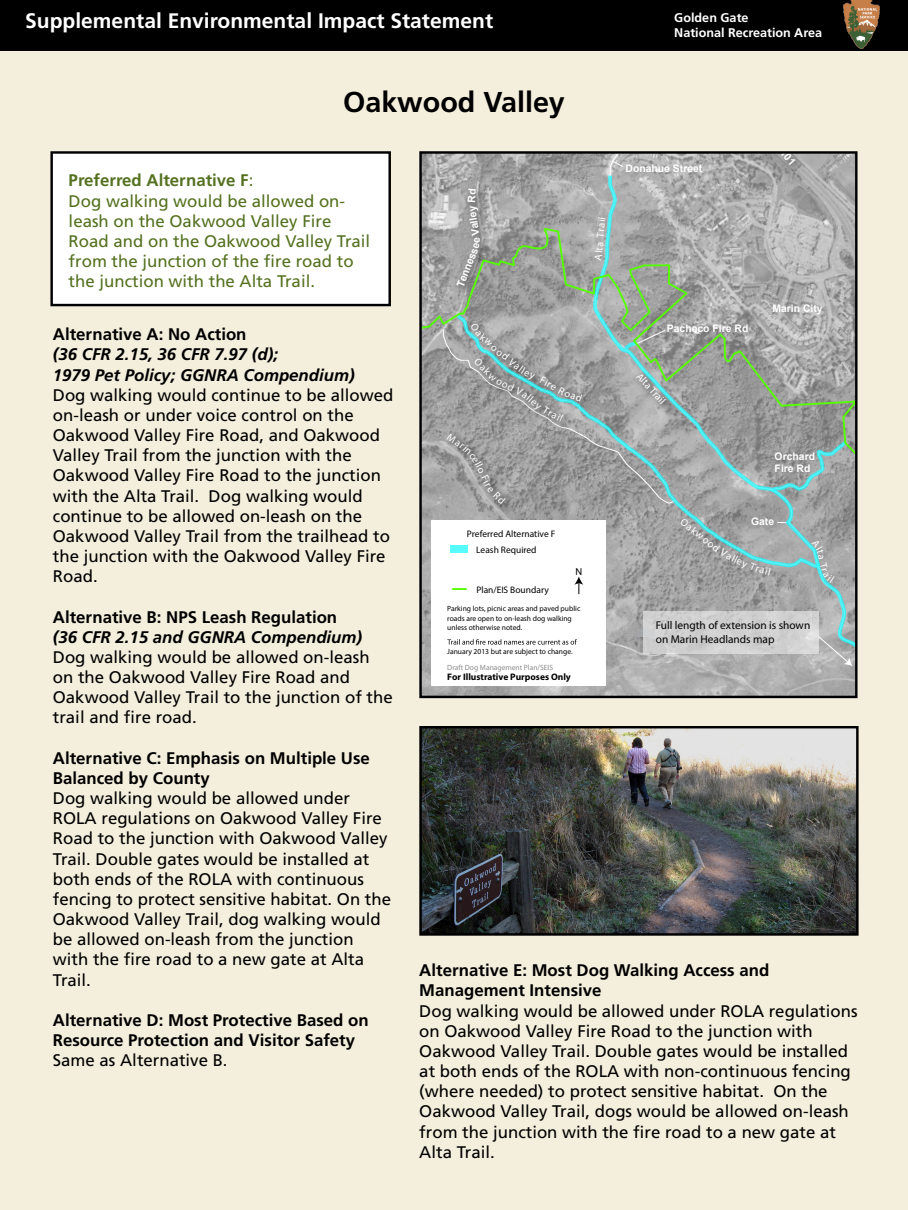
<style>
.page{position:relative;width:908px;height:1210px;background:#fff}
.page>*{position:absolute;margin:0;border:0;box-sizing:border-box;transform-origin:0 0}
.t1{font:700 28.7px "Frutiger LT Std";color:#000}
.t2{font:700 21px "Frutiger LT Std";color:#fff}
.t3{font:16.8px/20.2px "Frutiger LT Std";color:#000}
.t4{font:700 16.8px/20.2px "Frutiger LT Std";color:#000}
.t5{font:16.8px/20.2px "Frutiger LT Std";color:#54711f}
.t6{font:italic 700 16.8px "Frutiger LT Std";color:#000}
.t7{font:700 16.8px "Frutiger LT Std";color:#54711f}
.t8{font:700 12.6px "Frutiger LT Std";color:#fff}
.t9{font:11.34px/13.6px "Myriad";color:#000}
.t10{font:700 10.39px/12.5px "Arial";color:#fff}
.t11{font:700 10.39px "Frutiger SAIN Bdv 1";color:#fff}
.t12{font:700 9.45px/15.7px "Frutiger SAIN Bdv 1";color:#000}
.t13{font:700 9.45px "Myriad";color:#000}
.t14{font:9.45px "Frutiger";color:#000}
.t15{font:9.45px "Arial";color:#000}
.t16{font:7.56px/9.4px "Frutiger";color:#000}
.t17{font:7.56px "Myriad";color:#8c8c8c}
.s1{font-weight:400}
.s2{font-family:"Frutiger";font-weight:400}
</style>
<div class="page">
<div style="left:0;top:0;width:907px;height:1210px;background:#f4eedc"></div>
<img style="left:422px;top:154px;width:432px;height:541px">
<svg style="left:593px;top:154px;width:261px;height:73px"></svg>
<img style="left:755px;top:154px;width:56px;height:22px">
<img style="left:435px;top:458px;width:7px;height:62px">
<img style="left:447px;top:161px;width:49px;height:66px">
<svg style="left:610px;top:160px;width:14px;height:8px"></svg>
<svg style="left:593px;top:176px;width:253px;height:51px"></svg>
<div style="left:431px;top:520px;width:174px;height:166px;background:#fff"></div>
<svg style="left:422px;top:227px;width:432px;height:231px"></svg>
<div style="left:419px;top:151px;width:438px;height:547px;border:2px solid #000"></div>
<div style="left:52px;top:152px;width:337px;height:153px;background:#fff"></div>
<div style="left:50px;top:151px;width:341px;height:155px;border:2px solid #000"></div>
<img style="left:422px;top:729px;width:433px;height:203px">
<div style="left:419px;top:726px;width:439px;height:209px;border:2px solid #000"></div>
<div style="left:0;top:0;width:907px;height:50px;background:#000"></div>
<img style="left:843px;top:0;width:36px;height:49px">
<svg style="left:469px;top:238px;width:11px;height:22px"></svg>
<svg style="left:467px;top:189px;width:11px;height:23px"></svg>
<svg style="left:594px;top:251px;width:8px;height:10px"></svg>
<svg style="left:598px;top:217px;width:7px;height:11px"></svg>
<svg style="left:442px;top:314px;width:414px;height:352px"></svg>
<p class="t2" style="left:25px;top:9px;width:469px">Supplemental Environmental Impact Statement</p>
<p class="t8" style="left:674px;top:11px;width:76px">Golden Gate</p>
<p class="t8" style="left:674px;top:26px;width:149px">National Recreation Area</p>
<p class="t1" style="left:343px;top:85px;width:223px">Oakwood Valley</p>
<p class="t7" style="left:69px;top:171px;width:186px">Preferred Alternative F<span class="s1">:</span></p>
<p class="t5" style="left:69px;top:191px;width:303px">Dog walking would be allowed on&shy;leash on the Oakwood Valley Fire Road and on the Oakwood Valley Trail from the junction of the fire road to the junction with the Alta Trail.</p>
<p class="t10" style="left:469px;top:236px;width:25px;rotate:-98deg">Val el</p>
<p class="t10" style="left:454px;top:284px;width:31px;rotate:-69deg">Tenne</p>
<p class="t10" style="left:625px;top:163px;width:78px">Donahue Street</p>
<p class="t11" style="left:592px;top:250px;width:23px;rotate:-85deg">ta Tr</p>
<p class="t10" style="left:772px;top:303px;width:52px">Marin City</p>
<p class="t4" style="left:53px;top:324px;width:195px">Alternative A: No Action</p>
<p class="t6" style="left:53px;top:345px;width:227px">(36 CFR 2.15, 36 CFR 7.97 (d);</p>
<p class="t6" style="left:53px;top:365px;width:303px">1979 Pet Policy; GGNRA Compendium)</p>
<p class="t3" style="left:53px;top:385px;width:342px">Dog walking would continue to be allowed on-leash or under voice control on the Oakwood Valley Fire Road, and Oakwood Valley Trail from the junction with the Oakwood Valley Fire Road to the junction with the Alta Trail. Dog walking would continue to be allowed on-leash on the Oakwood Valley Trail from the trailhead to the junction with the Oakwood Valley Fire Road.</p>
<p class="t4" style="left:53px;top:607px;width:286px">Alternative B: NPS Leash Regulation</p>
<p class="t6" style="left:53px;top:627px;width:310px">(36 CFR 2.15 and GGNRA Compendium)</p>
<p class="t3" style="left:53px;top:647px;width:341px">Dog walking would be allowed on-leash on the Oakwood Valley Fire Road and Oakwood Valley Trail to the junction of the trail and fire road.</p>
<p class="t4" style="left:53px;top:748px;width:318px">Alternative C: Emphasis on Multiple Use<br>Balanced by County</p>
<p class="t3" style="left:53px;top:788px;width:339px">Dog walking would be allowed under ROLA regulations on Oakwood Valley Fire Road to the junction with Oakwood Valley Trail. Double gates would be installed at both ends of the ROLA with continuous fencing to protect sensitive habitat. On the Oakwood Valley Trail, dog walking would be allowed on-leash from the junction with the fire road to a new gate at Alta Trail.</p>
<p class="t4" style="left:53px;top:1010px;width:317px">Alternative D: Most Protective Based on</p>
<p class="t4" style="left:53px;top:1030px;width:304px">Resource Protection and Visitor Safety</p>
<p class="t3" style="left:53px;top:1050px;width:176px">Same as Alternative B.</p>
<p class="t10" style="left:666px;top:322px;width:83px">Pacheco Fire Rd</p>
<p class="t12" style="left:476px;top:525px;width:81px;text-indent:-9px">Preferred Alternative F<br><span class="s2">Leash Required</span></p>
<p class="t14" style="left:476px;top:583px;width:74px">Plan/EIS Boundary</p>
<p class="t15" style="left:575px;top:565px;width:8px">N</p>
<p class="t16" style="left:447px;top:604px;width:134px">Parking lots, picnic areas and paved public roads are open to on-leash dog walking unless otherwise noted.</p>
<p class="t16" style="left:447px;top:646px;width:127px">January 2013 but are subject to change.</p>
<p class="t17" style="left:447px;top:663px;width:107px">Draft Dog Management Plan/SEIS</p>
<p class="t13" style="left:447px;top:672px;width:125px">For Illustrative Purposes Only</p>
<p class="t11" style="left:643px;top:370px;width:39px;rotate:48deg">Alta Trail</p>
<p class="t10" style="left:774px;top:450px;width:42px">Orchard<br>Fire Rd</p>
<p class="t10" style="left:750px;top:515px;width:25px">Gate</p>
<p class="t9" style="left:655px;top:619px;width:156px">Full length of extension is shown on Marin Headlands map</p>
<p class="t4" style="left:419px;top:960px;width:351px">Alternative E: Most Dog Walking Access and<br>Management Intensive</p>
<p class="t3" style="left:419px;top:1000px;width:439px">Dog walking would be allowed under ROLA regulations on Oakwood Valley Fire Road to the junction with Oakwood Valley Trail. Double gates would be installed at both ends of the ROLA with non-continuous fencing (where needed) to protect sensitive habitat. On the Oakwood Valley Trail, dogs would be allowed on-leash from the junction with the fire road to a new gate at Alta Trail.</p>
</div>
